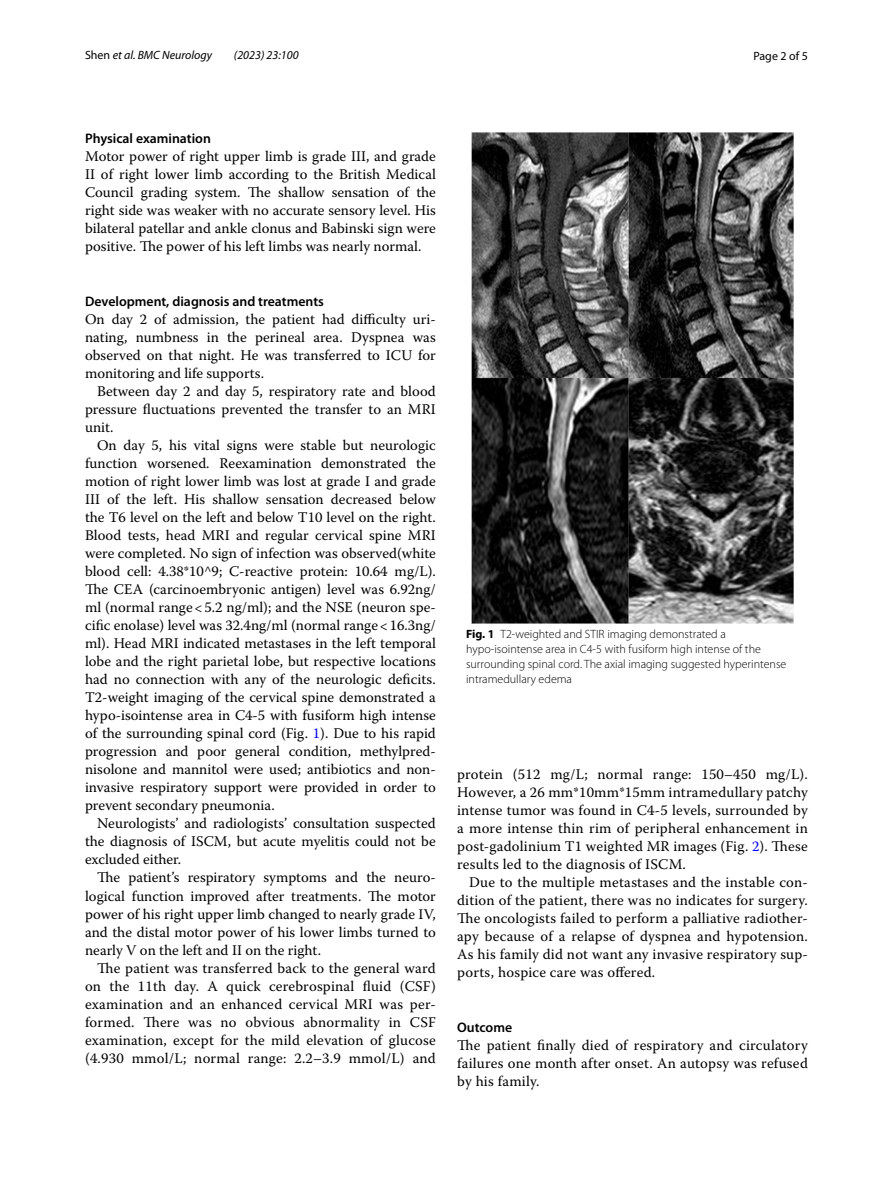
<style>
.page{position:relative;width:893px;height:1187px;background:#fff}
.page>*{position:absolute;margin:0;border:0;box-sizing:border-box;transform-origin:0 0}
.t1{font:14.7px/18px "Warnock Pro";letter-spacing:.005em;color:#000;text-align:justify}
.t2{font:600 13.8px "Myriad Pro";color:#000}
.t3{font:300 12px/15px "Myriad Pro";color:#000}
.t4{font:italic 12px "Myriad Pro";color:#000}
.t5{font:12px "Myriad Pro";color:#000}
.s1{font-style:normal}
.s2{color:#00f}
.s3{font-weight:700}
</style>
<div class="page">
<img style="left:472px;top:133px;width:321px;height:490px">
<p class="t4" style="left:85px;top:48px;width:129px"><span class="s1">Shen</span> et al. BMC Neurology</p>
<p class="t4" style="left:234px;top:48px;width:66px">(2023) 23:100</p>
<p class="t5" style="left:753px;top:48px;width:56px">Page 2 of 5</p>
<p class="t2" style="left:85px;top:130px;width:127px">Physical examination</p>
<p class="t1" style="left:85px;top:147px;width:352px">Motor power of right upper limb is grade III, and grade II of right lower limb according to the British Medical Council grading system. The shallow sensation of the right side was weaker with no accurate sensory level. His bilateral patellar and ankle clonus and Babinski sign were positive. The power of his left limbs was nearly normal.</p>
<p class="t2" style="left:85px;top:293px;width:240px">Development, diagnosis and treatments</p>
<p class="t1" style="left:85px;top:310px;width:352px">On day 2 of admission, the patient had difficulty uri&shy;nating, numbness in the perineal area. Dyspnea was observed on that night. He was transferred to ICU for monitoring and life supports.</p>
<p class="t1" style="left:85px;top:382px;width:352px;text-indent:12px">Between day 2 and day 5, respiratory rate and blood pressure fluctuations prevented the transfer to an MRI unit.</p>
<p class="t1" style="left:85px;top:436px;width:352px;text-indent:12px">On day 5, his vital signs were stable but neurologic function worsened. Reexamination demonstrated the motion of right lower limb was lost at grade I and grade III of the left. His shallow sensation decreased below the T6 level on the left and below T10 level on the right.<br>Blood tests, head MRI and regular cervical spine MRI were completed. No sign of infection was observed(white blood cell: 4.38*10^9; C-reactive protein: 10.64 mg/L).<br>The CEA (carcinoembryonic antigen) level was 6.92ng/ ml (normal range&lt;5.2 ng/ml); and the NSE (neuron spe&shy;cific enolase) level was 32.4ng/ml (normal range&lt;16.3ng/ ml). Head MRI indicated metastases in the left temporal lobe and the right parietal lobe, but respective locations had no connection with any of the neurologic deficits.<br>T2-weight imaging of the cervical spine demonstrated a hypo-isointense area in C4-5 with fusiform high intense of the surrounding spinal cord (Fig. <span class="s2">1</span>). Due to his rapid progression and poor general condition, methylpred&shy;nisolone and mannitol were used; antibiotics and non&shy;invasive respiratory support were provided in order to prevent secondary pneumonia.</p>
<p class="t1" style="left:85px;top:814px;width:352px;text-indent:12px">Neurologists’ and radiologists’ consultation suspected the diagnosis of ISCM, but acute myelitis could not be excluded either.</p>
<p class="t1" style="left:85px;top:868px;width:352px;text-indent:12px">The patient’s respiratory symptoms and the neuro&shy;logical function improved after treatments. The motor power of his right upper limb changed to nearly grade IV, and the distal motor power of his lower limbs turned to nearly V on the left and II on the right.</p>
<p class="t1" style="left:85px;top:958px;width:352px;text-indent:12px">The patient was transferred back to the general ward on the 11th day. A quick cerebrospinal fluid (CSF) examination and an enhanced cervical MRI was per&shy;formed. There was no obvious abnormality in CSF examination, except for the mild elevation of glucose (4.930 mmol/L; normal range: 2.2–3.9 mmol/L) and</p>
<p class="t3" style="left:466px;top:627px;width:322px"><span class="s3">Fig. 1</span> T2-weighted and STIR imaging demonstrated a hypo-isointense area in C4-5 with fusiform high intense of the surrounding spinal cord. The axial imaging suggested hyperintense intramedullary edema</p>
<p class="t1" style="left:457px;top:765px;width:352px">protein (512 mg/L; normal range: 150–450 mg/L).<br>However, a 26 mm*10mm*15mm intramedullary patchy intense tumor was found in C4-5 levels, surrounded by a more intense thin rim of peripheral enhancement in post-gadolinium T1 weighted MR images (Fig. <span class="s2">2</span>). These results led to the diagnosis of ISCM.</p>
<p class="t1" style="left:457px;top:872px;width:352px;text-indent:12px">Due to the multiple metastases and the instable con&shy;dition of the patient, there was no indicates for surgery.<br>The oncologists failed to perform a palliative radiother&shy;apy because of a relapse of dyspnea and hypotension.<br>As his family did not want any invasive respiratory sup&shy;ports, hospice care was offered.</p>
<p class="t2" style="left:457px;top:1018px;width:57px">Outcome</p>
<p class="t1" style="left:457px;top:1035px;width:352px">The patient finally died of respiratory and circulatory failures one month after onset. An autopsy was refused by his family.</p>
</div>
